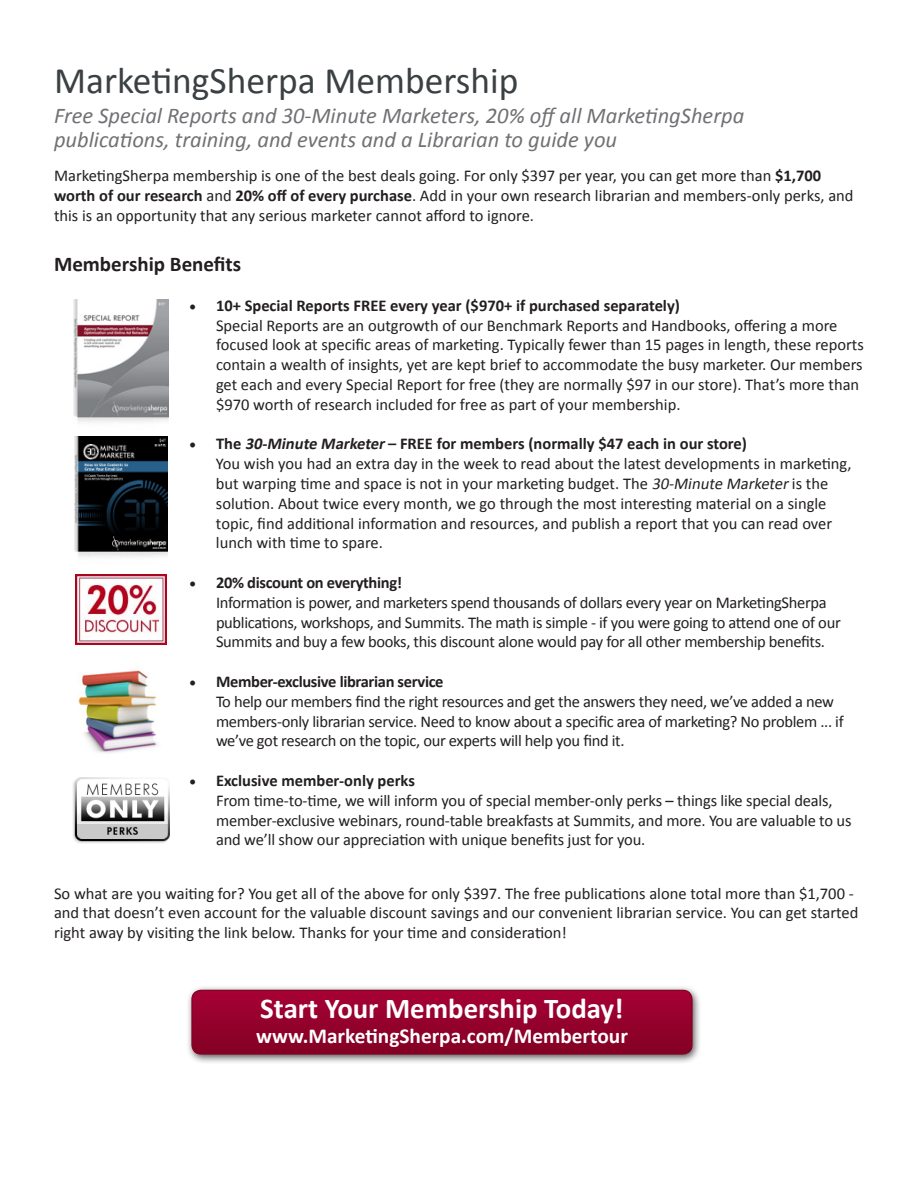
<style>
.page{position:relative;width:918px;height:1188px;background:#fff}
.page>*{position:absolute;margin:0;border:0;box-sizing:border-box;transform-origin:0 0}
.t1{font:37.5px "Calibri";color:#3b4143}
.t2{font:700 28.8px "Calibri";color:#fff}
.t3{font:italic 22.5px/24px "Calibri";color:#717074}
.t4{font:700 21.3px "Calibri";color:#fff}
.t5{font:700 21px "Calibri";color:#231f20}
.t6{font:16.5px/19.8px "Calibri";letter-spacing:-.005em;color:#231f20}
.s1{font-weight:700}
.s2{font-family:"Minion Pro";font-weight:700;font-size:18px}
.s3{font-weight:700;font-style:italic}
.s4{font-style:italic}
</style>
<div class="page">
<div style="left:185px;top:985px;width:517px;height:80px;background:#231f20;opacity:.75"></div>
<svg style="left:192px;top:990px;width:500px;height:64px;background:#94012c"></svg>
<div style="left:191px;top:990px;width:502px;height:65px;border:1px solid #820123;border-radius:9px"></div>
<img style="left:78px;top:670px;width:80px;height:83px">
<img style="left:74px;top:300px;width:95px;height:122px">
<img style="left:74px;top:437px;width:94px;height:120px">
<img style="left:75px;top:575px;width:92px;height:69px">
<img style="left:73px;top:777px;width:97px;height:66px">
<p class="t1" style="left:54px;top:57px;width:466px">MarketingSherpa Membership</p>
<p class="t3" style="left:54px;top:103px;width:692px">Free Special Reports and 30-Minute Marketers, 20% off all MarketingSherpa publications, training, and events and a Librarian to guide you</p>
<p class="t6" style="left:54px;top:166px;width:801px">MarketingSherpa membership is one of the best deals going. For only $397 per year, you can get more than <span class="s1">$1,700 worth of our research</span> and <span class="s1">20% off of every purchase</span>. Add in your own research librarian and members-only perks, and this is an opportunity that any serious marketer cannot afford to ignore.</p>
<p class="t5" style="left:54px;top:251px;width:189px">Membership Benefits</p>
<p class="t6" style="left:216px;top:296px;width:649px;text-indent:-27px"><span class="s2">•</span> <span class="s1">10+ Special Reports FREE every year ($970+ if purchased separately)<br></span>Special Reports are an outgrowth of our Benchmark Reports and Handbooks, offering a more focused look at specific areas of marketing. Typically fewer than 15 pages in length, these reports contain a wealth of insights, yet are kept brief to accommodate the busy marketer. Our members get each and every Special Report for free (they are normally $97 in our store). That’s more than $970 worth of research included for free as part of your membership.</p>
<p class="t6" style="left:216px;top:434px;width:637px;text-indent:-27px"><span class="s2">•</span> <span class="s1">The</span> <span class="s3">30-Minute Marketer</span><span class="s1">– FREE for members (normally $47 each in our store)<br></span>You wish you had an extra day in the week to read about the latest developments in marketing, but warping time and space is not in your marketing budget. The <span class="s4">30-Minute Marketer</span>is the solution. About twice every month, we go through the most interesting material on a single topic, find additional information and resources, and publish a report that you can read over lunch with time to spare.</p>
<p class="t6" style="left:216px;top:573px;width:626px;text-indent:-27px"><span class="s2">•</span> <span class="s1">20% discount on everything!<br></span>Information is power, and marketers spend thousands of dollars every year on MarketingSherpa publications, workshops, and Summits. The math is simple - if you were going to attend one of our Summits and buy a few books, this discount alone would pay for all other membership benefits.</p>
<p class="t6" style="left:216px;top:672px;width:629px;text-indent:-27px"><span class="s2">•</span> <span class="s1">Member-exclusive librarian service<br></span>To help our members find the right resources and get the answers they need, we’ve added a new members-only librarian service. Need to know about a specific area of marketing? No problem ... if we’ve got research on the topic, our experts will help you find it.</p>
<p class="t6" style="left:216px;top:771px;width:637px;text-indent:-27px"><span class="s2">•</span> <span class="s1">Exclusive member-only perks<br></span>From time-to-time, we will inform you of special member-only perks – things like special deals, member-exclusive webinars, round-table breakfasts at Summits, and more. You are valuable to us and we’ll show our appreciation with unique benefits just for you.</p>
<p class="t6" style="left:54px;top:883px;width:806px">So what are you waiting for? You get all of the above for only $397. The free publications alone total more than $1,700 - and that doesn’t even account for the valuable discount savings and our convenient librarian service. You can get started right away by visiting the link below. Thanks for your time and consideration!</p>
<p class="t2" style="left:260px;top:990px;width:365px">Start Your Membership Today!</p>
<p class="t4" style="left:256px;top:1023px;width:373px">www.MarketingSherpa.com/Membertour</p>
</div>
